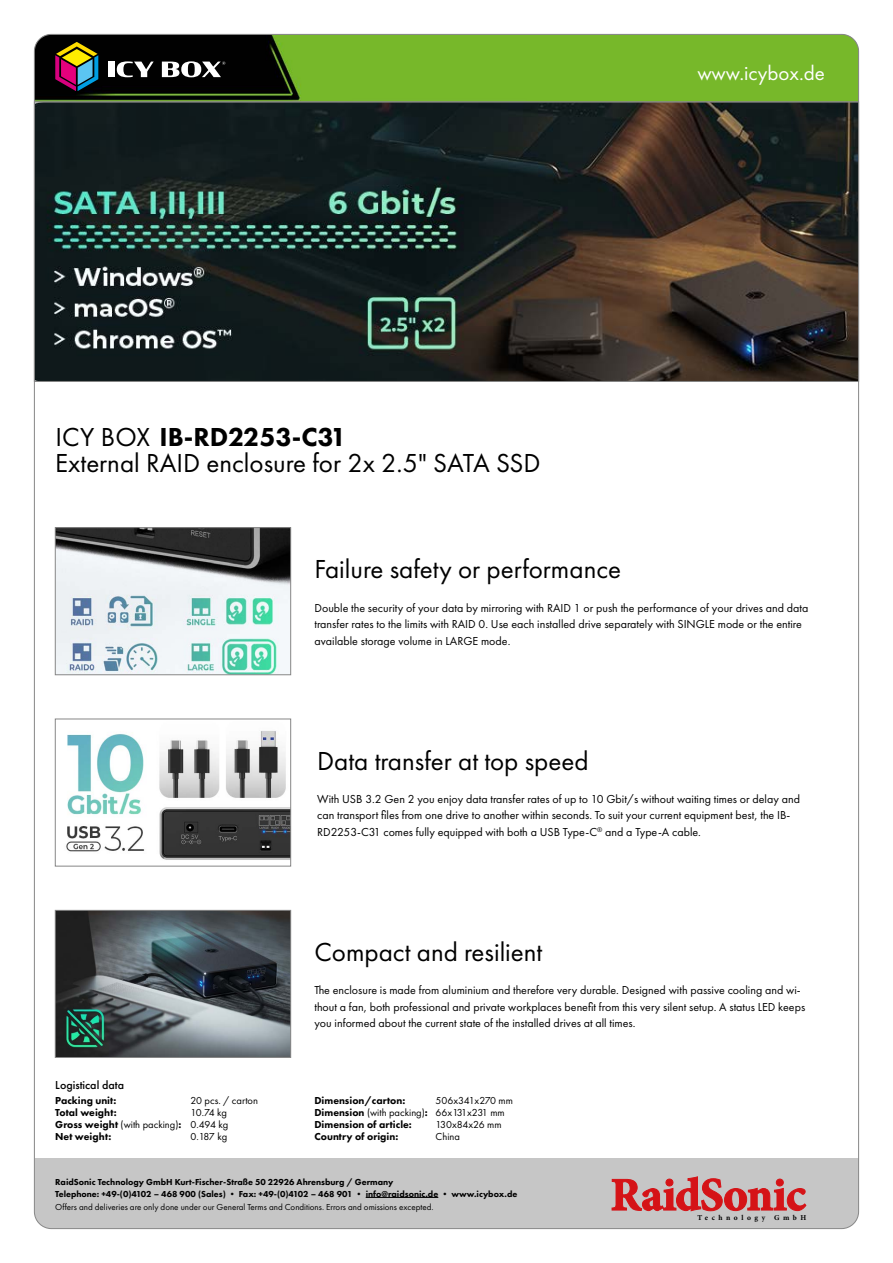
<style>
.page{position:relative;width:893px;height:1263px;background:#fff}
.page>*{position:absolute;margin:0;border:0;box-sizing:border-box;transform-origin:0 0}
.t1{font:27px "Futura PT";color:#000}
.t2{font:800 27px "Futura PT";color:#000}
.t3{font:21px "Futura PT";color:#fff}
.t4{font:12px/16.5px "Futura PT";color:#000}
.t5{font:500 12px "Futura PT";color:#000}
.t6{font:800 10.5px/12px "Futura PT";color:#000}
.t7{font:10.5px/12px "Futura PT";color:#000}
.t8{font:800 9px/12px "Futura PT";color:#000}
.t9{font:9px "Futura PT";color:#000}
.t10{font:700 7.5px "Minion Pro";letter-spacing:.47em;color:#000}
.s1{font-weight:400}
</style>
<div class="page">
<img style="left:57px;top:529px;width:232px;height:144px">
<div style="left:55px;top:527px;width:236px;height:148px;border:1px solid #878787"></div>
<img style="left:66px;top:731px;width:223px;height:129px">
<div style="left:55px;top:719px;width:236px;height:147px;border:1px solid #878787"></div>
<img style="left:57px;top:912px;width:232px;height:144px">
<div style="left:55px;top:910px;width:236px;height:148px;border:1px solid #878787"></div>
<svg style="left:36px;top:102px;width:821px;height:280px;background:#282d29"></svg>
<div style="left:34px;top:1159px;width:825px;height:69px;background:#c6c6c6"></div>
<svg style="left:612px;top:1176px;width:194px;height:35px"></svg>
<svg style="left:34px;top:34px;width:825px;height:68px;background:#5d8c24"></svg>
<hr style="left:366px;top:1197px;width:72px;height:1px;background:#000">
<div style="left:108px;top:62px;width:7px;height:15px;background:#fff"></div>
<svg style="left:117px;top:61px;width:37px;height:16px"></svg>
<svg style="left:162px;top:61px;width:63px;height:16px"></svg>
<svg style="left:55px;top:42px;width:43px;height:49px;background:#6c5348"></svg>
<h1 class="t2" style="left:55px;top:420px;width:293px"><span class="s1">ICY BOX</span> IB-RD2253-C31</h1>
<h1 class="t1" style="left:55px;top:447px;width:487px">External RAID enclosure for 2x 2.5" SATA SSD</h1>
<h2 class="t3" style="left:697px;top:60px;width:129px">www.icybox.de</h2>
<h1 class="t1" style="left:314px;top:553px;width:308px">Failure safety or performance</h1>
<p class="t4" style="left:314px;top:599px;width:495px">Double the security of your data by mirroring with RAID 1 or push the performance of your drives and data transfer rates to the limits with RAID 0. Use each installed drive separately with SINGLE mode or the entire available storage volume in LARGE mode.</p>
<h1 class="t1" style="left:317px;top:745px;width:273px">Data transfer at top speed</h1>
<p class="t4" style="left:317px;top:790px;width:484px">With USB 3.2 Gen 2 you enjoy data transfer rates of up to 10 Gbit/s without waiting times or delay and can transport files from one drive to another within seconds. To suit your current equipment best, the IB-<br>RD2253-C31 comes fully equipped with both a USB Type-C<sup>®</sup> and a Type-A cable.</p>
<h1 class="t1" style="left:314px;top:936px;width:229px">Compact and resilient</h1>
<p class="t4" style="left:314px;top:982px;width:492px">The enclosure is made from aluminium and therefore very durable. Designed with passive cooling and wi&shy;thout a fan, both professional and private workplaces benefit from this very silent setup. A status LED keeps you informed about the current state of the installed drives at all times.</p>
<p class="t5" style="left:55px;top:1078px;width:70px">Logistical data</p>
<p class="t6" style="left:55px;top:1094px;width:128px">Packing unit:<br>Total weight:<br>Gross weight <span class="s1">(with packing)</span>:<br>Net weight:</p>
<p class="t6" style="left:314px;top:1094px;width:115px">Dimension/carton:<br>Dimension <span class="s1">(with packing)</span>:<br>Dimension of article:<br>Country of origin:</p>
<p class="t8" style="left:55px;top:1175px;width:464px">RaidSonic Technology GmbH Kurt-Fischer-Straße 50 22926 Ahrensburg / Germany<br>Telephone: +49-(0)4102 – 468 900 (Sales) • Fax: +49-(0)4102 – 468 901 • info@raidsonic.de • www.icybox.de</p>
<p class="t9" style="left:55px;top:1202px;width:380px">Offers and deliveries are only done under our General Terms and Conditions. Errors and omissions excepted.</p>
<p class="t7" style="left:190px;top:1094px;width:69px">20 pcs. / carton<br>10.74 kg<br>0.494 kg<br>0.187 kg</p>
<p class="t7" style="left:436px;top:1094px;width:79px">506x341x270 mm<br>66x131x231 mm<br>130x84x26 mm<br>China</p>
<p class="t10" style="left:697px;top:1212px;width:110px">Technology GmbH</p>
</div>
